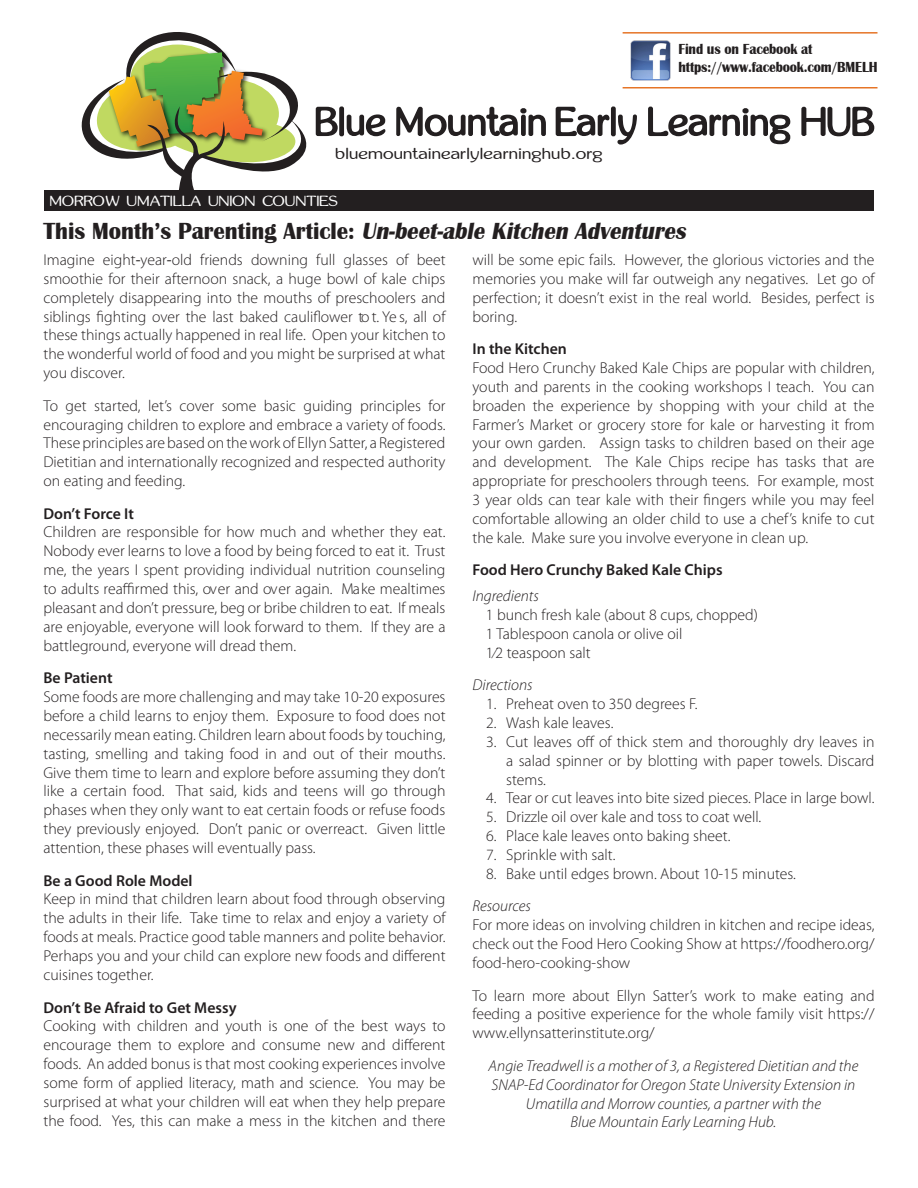
<style>
.page{position:relative;width:918px;height:1188px;background:#fff}
.page>*{position:absolute;margin:0;border:0;box-sizing:border-box;transform-origin:0 0}
.t1{font:italic 700 24px "Britannic";color:#231f20;scale:.95 1}
.t2{font:15.9px "inglobal";color:#231f20;scale:1.18 1}
.t3{font:300 15.75px/18.9px "Myriad Pro";color:#231f20;text-align:justify}
.t4{font:italic 300 15.75px/18.9px "Myriad Pro";color:#231f20;text-align:center}
.t5{font:600 15.75px "Myriad Pro";color:#231f20}
.t6{font:700 15px "Britannic";letter-spacing:-.01em;color:#231f20;scale:.89 1}
.t7{font:14.7px "inglobal";color:#fff;scale:1.16 1}
.s1{font-style:normal}
.s2{font-weight:400}
.s3{font-weight:600}
</style>
<div class="page">
<div style="left:44px;top:190px;width:830px;height:20px;background:#231f20"></div>
<svg style="left:81px;top:32px;width:257px;height:158px"></svg>
<div style="left:339px;top:106px;width:5px;height:30px;border:2px solid #231f20;border-radius:2px"></div>
<svg style="left:346px;top:114px;width:40px;height:23px"></svg>
<svg style="left:396px;top:106px;width:150px;height:31px"></svg>
<svg style="left:555px;top:106px;width:55px;height:31px"></svg>
<div style="left:611px;top:106px;width:5px;height:30px;border:2px solid #231f20;border-radius:2px"></div>
<svg style="left:617px;top:114px;width:20px;height:31px"></svg>
<svg style="left:648px;top:106px;width:143px;height:39px"></svg>
<svg style="left:801px;top:106px;width:74px;height:31px"></svg>
<img style="left:630px;top:40px;width:41px;height:41px">
<hr style="left:623px;top:32px;width:254px;height:2px;background:#e67527">
<hr style="left:623px;top:87px;width:254px;height:1px;background:#e67527">
<p class="t2" style="left:335px;top:144px;width:229px">bluemountainearlylearninghub.org</p>
<p class="t7" style="left:50px;top:192px;width:250px">MORROW UMATILLA UNION COUNTIES</p>
<p class="t6" style="left:678px;top:40px;width:152px">Find us on Facebook at</p>
<p class="t6" style="left:678px;top:58px;width:225px">https://www.facebook.com/BMELH</p>
<p class="t1" style="left:43px;top:217px;width:683px"><span class="s1">T h i s M o n t h ’ s Pa r e n t i n g A rt i c l e :</span> Un-beet-able Kitchen Adventures</p>
<p class="t3" style="left:43px;top:250px;width:404px">Imagine eight<span class="s2">-</span>year<span class="s2">-</span>old friends downing full glasses of beet smoothie for their afternoon snack, a huge bowl of kale chips completely disappearing into the mouths of preschoolers and siblings fighting over the last baked cauliflower to t. Ye s, all of these things actually happened in real life. Open your kitchen to the wonderful world of food and you might be surprised at what you discover.</p>
<p class="t3" style="left:43px;top:396px;width:404px">To get started, let’s cover some basic guiding principles for encouraging children to explore and embrace a variety of foods.<br>These principles are based on the work of Ellyn Satter, a Registered Dietitian and internationally recognized and respected authority on eating and feeding.</p>
<p class="t3" style="left:43px;top:504px;width:404px;text-align:left"><span class="s3">Don’t Force It<br></span>Children are responsible for how much and whether they eat.<br>Nobody ever learns to love a food by being forced to eat it. Trust me, the years I spent providing individual nutrition counseling to adults reaffirmed this, over and over again. Make mealtimes pleasant and don’t pressure, beg or bribe children to eat. If meals are enjoyable, everyone will look forward to them. If they are a battleground, everyone will dread them.</p>
<p class="t3" style="left:43px;top:668px;width:404px;text-align:left"><span class="s3">Be Patient<br></span>Some foods are more challenging and may take 10-20 exposures before a child learns to enjoy them. Exposure to food does not necessarily mean eating. Children learn about foods by touching, tasting, smelling and taking food in and out of their mouths.<br>Give them time to learn and explore before assuming they don’t like a certain food. That said, kids and teens will go through phases when they only want to eat certain foods or refuse foods they previously enjoyed. Don’t panic or overreact. Given little attention, these phases will eventually pass.</p>
<p class="t3" style="left:43px;top:871px;width:404px;text-align:left"><span class="s3">Be a Good Role Model<br></span>Keep in mind that children learn about food through observing the adults in their life. Take time to relax and enjoy a variety of foods at meals. Practice good table manners and polite behavior.<br>Perhaps you and your child can explore new foods and different cuisines together.</p>
<p class="t3" style="left:43px;top:998px;width:404px;text-align:left"><span class="s3">Don’t Be Afraid to Get Messy<br></span>Cooking with children and youth is one of the best ways to encourage them to explore and consume new and different foods. An added bonus is that most cooking experiences involve some form of applied literacy, math and science. You may be surprised at what your children will eat when they help prepare the food. Yes, this can make a mess in the kitchen and there</p>
<p class="t3" style="left:472px;top:250px;width:404px">will be some epic fails. However, the glorious victories and the memories you make will far outweigh any negatives. Let go of perfection; it doesn’t exist in the real world. Besides, perfect is boring.</p>
<p class="t5" style="left:472px;top:339px;width:96px">In the Kitchen</p>
<p class="t3" style="left:472px;top:358px;width:404px">Food Hero Crunchy Baked Kale Chips are popular with children, youth and parents in the cooking workshops I teach. You can broaden the experience by shopping with your child at the Farmer’s Market or grocery store for kale or harvesting it from your own garden. Assign tasks to children based on their age and development. The Kale Chips recipe has tasks that are appropriate for preschoolers through teens. For example, most 3 year olds can tear kale with their fingers while you may feel comfortable allowing an older child to use a chef’s knife to cut the kale. Make sure you involve everyone in clean up.</p>
<p class="t5" style="left:472px;top:560px;width:252px">Food Hero Crunchy Baked Kale Chips</p>
<p class="t4" style="left:472px;top:586px;width:68px">Ingredients</p>
<p class="t3" style="left:486px;top:605px;width:274px">1 bunch fresh kale (about 8 cups, chopped)</p>
<p class="t3" style="left:486px;top:624px;width:198px">1 Tablespoon canola or olive oil</p>
<p class="t3" style="left:486px;top:643px;width:106px">1⁄2 teaspoon salt</p>
<p class="t4" style="left:472px;top:675px;width:62px">Directions</p>
<p class="t3" style="left:486px;top:694px;width:213px">1. Preheat oven to 350 degrees F.</p>
<p class="t3" style="left:486px;top:713px;width:129px">2. Wash kale leaves.</p>
<p class="t3" style="left:506px;top:732px;width:370px;text-indent:-20px">3. Cut leaves off of thick stem and thoroughly dry leaves in a salad spinner or by blotting with paper towels. Discard stems.</p>
<p class="t3" style="left:486px;top:789px;width:390px">4. Tear or cut leaves into bite sized pieces. Place in large bowl.</p>
<p class="t3" style="left:486px;top:808px;width:277px">5. Drizzle oil over kale and toss to coat well.</p>
<p class="t3" style="left:486px;top:826px;width:246px">6. Place kale leaves onto baking sheet.</p>
<p class="t3" style="left:486px;top:845px;width:131px">7. Sprinkle with salt.</p>
<p class="t3" style="left:486px;top:864px;width:311px">8. Bake until edges brown. About 10-15 minutes.</p>
<p class="t4" style="left:472px;top:897px;width:60px">Resources</p>
<p class="t3" style="left:472px;top:916px;width:404px">For more ideas on involving children in kitchen and recipe ideas, check out the Food Hero Cooking Show at https://foodhero.org/ food-hero-cooking-show</p>
<p class="t3" style="left:472px;top:986px;width:404px">To learn more about Ellyn Satter’s work to make eating and feeding a positive experience for the whole family visit https:// www.ellynsatterinstitute.org/</p>
<p class="t4" style="left:489px;top:1056px;width:371px">Angie Treadwell is a mother of 3, a Registered Dietitian and the SNAP-Ed Coordinator for Oregon State University Extension in Umatilla and Morrow counties, a partner with the<br>Blue Mountain Early Learning Hub.</p>
</div>
